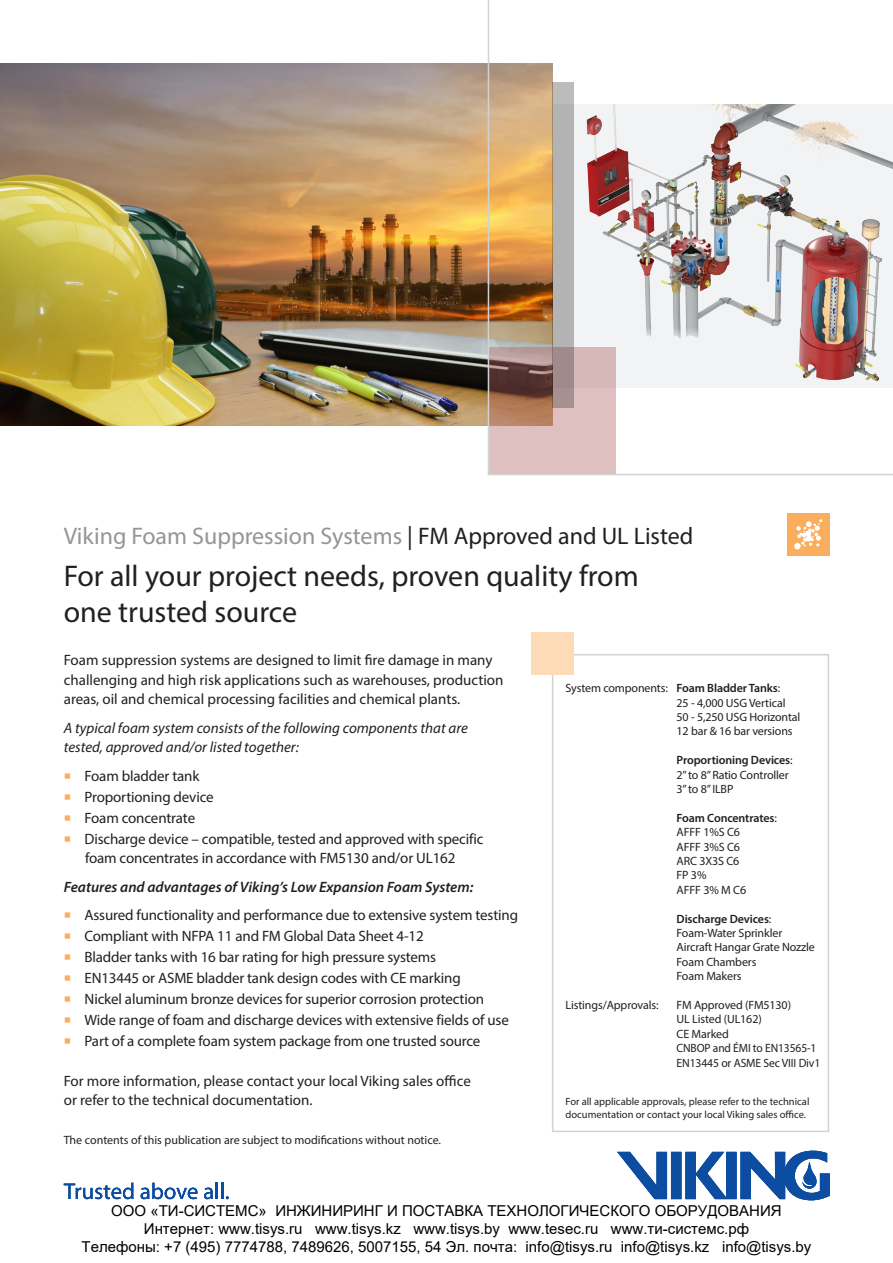
<style>
.page{position:relative;width:893px;height:1263px;background:#fff}
.page>*{position:absolute;margin:0;border:0;box-sizing:border-box;transform-origin:0 0}
.t1{font:30px/36px "Myriad Pro";color:#231f20}
.t2{font:24px "Myriad Pro";color:#939598}
.t3{font:15px/19.5px "Myriad Pro";letter-spacing:-.01em;color:#231f20}
.t4{font:15px/18px "Arial";color:#000;text-align:center}
.t5{font:italic 15px/19.5px "Myriad Pro";color:#231f20}
.t6{font:italic 600 15px "Myriad Pro";color:#231f20}
.t7{font:12px "Myriad Pro";letter-spacing:-.01em;color:#231f20}
.t8{font:600 12px "Myriad Pro";letter-spacing:-.01em;color:#231f20}
.t9{font:12px "Myriad Pro";letter-spacing:-.01em;color:#231f20;scale:.96 1}
.t10{font:10.5px/12.6px "Myriad Pro";color:#231f20}
.s1{color:#231f20}
.s2{color:#faae5d}
.s3{font-weight:600}
.s4{font-weight:400}
</style>
<div class="page">
<div style="left:552px;top:654px;width:277px;height:478px;border:2px solid #d1d2d4"></div>
<div style="left:531px;top:633px;width:43px;height:42px;background:#fddbb7"></div>
<svg style="left:617px;top:1151px;width:213px;height:49px"></svg>
<svg style="left:64px;top:1183px;width:69px;height:16px"></svg>
<svg style="left:141px;top:1183px;width:57px;height:16px"></svg>
<svg style="left:204px;top:1183px;width:25px;height:16px"></svg>
<img style="left:0;top:64px;width:487px;height:361px">
<img style="left:487px;top:0;width:406px;height:476px">
<div style="left:787px;top:513px;width:43px;height:43px;background:#faae5d"></div>
<div style="left:794px;top:543px;width:7px;height:6px;background:#fff;border-radius:50%"></div>
<svg style="left:796px;top:519px;width:26px;height:27px"></svg>
<svg style="left:553px;top:82px;width:21px;height:325px;fill:#b4b3b4"></svg>
<p class="t2" style="left:64px;top:521px;width:631px">Viking Foam Suppression Systems <span class="s1">| FM Approved and UL Listed</span></p>
<p class="t1" style="left:64px;top:557px;width:576px">For all your project needs, proven quality from one trusted source</p>
<p class="t3" style="left:64px;top:650px;width:441px">Foam suppression systems are designed to limit fire damage in many challenging and high risk applications such as warehouses, production</p>
<p class="t3" style="left:64px;top:689px;width:398px">areas, oil and chemical processing facilities and chemical plants.</p>
<p class="t5" style="left:64px;top:718px;width:406px">A typical foam system consists of the following components that are tested, approved and/or listed together:</p>
<p class="t3" style="left:64px;top:766px;width:137px"><span class="s2">○</span> Foam bladder tank</p>
<p class="t3" style="left:64px;top:787px;width:151px"><span class="s2">○</span> Proportioning device</p>
<p class="t3" style="left:64px;top:808px;width:133px"><span class="s2">○</span> Foam concentrate</p>
<p class="t3" style="left:64px;top:829px;width:421px;text-align:center"><span class="s2">○</span> Discharge device – compatible, tested and approved with specific foam concentrates in accordance with FM5130 and/or UL162</p>
<p class="t6" style="left:64px;top:877px;width:411px">Features and advantages of Viking’s Low Expansion Foam System:</p>
<p class="t3" style="left:64px;top:905px;width:456px"><span class="s2">○</span> Assured functionality and performance due to extensive system testing</p>
<p class="t3" style="left:64px;top:926px;width:361px"><span class="s2">○</span> Compliant with NFPA 11 and FM Global Data Sheet 4-12</p>
<p class="t3" style="left:64px;top:947px;width:374px"><span class="s2">○</span> Bladder tanks with 16 bar rating for high pressure systems</p>
<p class="t3" style="left:64px;top:968px;width:398px"><span class="s2">○</span> EN13445 or ASME bladder tank design codes with CE marking</p>
<p class="t3" style="left:64px;top:989px;width:422px"><span class="s2">○</span> Nickel aluminum bronze devices for superior corrosion protection</p>
<p class="t3" style="left:64px;top:1010px;width:447px"><span class="s2">○</span> Wide range of foam and discharge devices with extensive fields of use</p>
<p class="t3" style="left:64px;top:1031px;width:418px"><span class="s2">○</span> Part of a complete foam system package from one trusted source</p>
<p class="t3" style="left:64px;top:1070px;width:409px">For more information, please contact your local Viking sales office</p>
<p class="t3" style="left:64px;top:1090px;width:250px">or refer to the technical documentation.</p>
<p class="t7" style="left:64px;top:1132px;width:379px">The contents of this publication are subject to modifications without notice.</p>
<p class="t7" style="left:566px;top:681px;width:216px">System components: <span class="s3">Foam Bladder Tanks</span>:</p>
<p class="t7" style="left:677px;top:695px;width:110px">25 - 4,000 USG Vertical</p>
<p class="t7" style="left:677px;top:710px;width:125px">50 - 5,250 USG Horizontal</p>
<p class="t7" style="left:677px;top:724px;width:118px">12 bar &amp; 16 bar versions</p>
<p class="t8" style="left:677px;top:752px;width:118px">Proportioning Devices<span class="s4">:</span></p>
<p class="t7" style="left:677px;top:767px;width:114px">2” to 8” Ratio Controller</p>
<p class="t7" style="left:677px;top:782px;width:58px">3” to 8” ILBP</p>
<p class="t8" style="left:677px;top:810px;width:102px">Foam Concentrates<span class="s4">:</span></p>
<p class="t7" style="left:677px;top:825px;width:65px">AFFF 1%S C6</p>
<p class="t7" style="left:677px;top:839px;width:65px">AFFF 3%S C6</p>
<p class="t7" style="left:677px;top:854px;width:64px">ARC 3X3S C6</p>
<p class="t7" style="left:677px;top:868px;width:31px">FP 3%</p>
<p class="t7" style="left:677px;top:882px;width:71px">AFFF 3% M C6</p>
<p class="t8" style="left:677px;top:911px;width:96px">Discharge Devices<span class="s4">:</span></p>
<p class="t7" style="left:677px;top:926px;width:107px">Foam-Water Sprinkler</p>
<p class="t7" style="left:677px;top:940px;width:140px">Aircraft Hangar Grate Nozzle</p>
<p class="t7" style="left:677px;top:954px;width:81px">Foam Chambers</p>
<p class="t7" style="left:677px;top:969px;width:67px">Foam Makers</p>
<p class="t7" style="left:566px;top:998px;width:94px">Listings/Approvals:</p>
<p class="t7" style="left:677px;top:998px;width:116px">FM Approved (FM5130)</p>
<p class="t7" style="left:677px;top:1012px;width:87px">UL Listed (UL162)</p>
<p class="t7" style="left:677px;top:1026px;width:54px">CE Marked</p>
<p class="t9" style="left:677px;top:1041px;width:147px">CNBOP and ÉMI to EN13565-1</p>
<p class="t7" style="left:677px;top:1055px;width:145px">EN13445 or ASME Sec VIII Div1</p>
<p class="t10" style="left:566px;top:1095px;width:245px">For all applicable approvals, please refer to the technical documentation or contact your local Viking sales office.</p>
<p class="t4" style="left:82px;top:1202px;width:731px">ООО «ТИ-СИСТЕМС» ИНЖИНИРИНГ И ПОСТАВКА ТЕХНОЛОГИЧЕСКОГО ОБОРУДОВАНИЯ<br>Интернет: www.tisys.ru www.tisys.kz www.tisys.by www.tesec.ru www.ти-системс.рф<br>Телефоны: +7 (495) 7774788, 7489626, 5007155, 54 Эл. почта: info@tisys.ru info@tisys.kz info@tisys.by</p>
</div>
